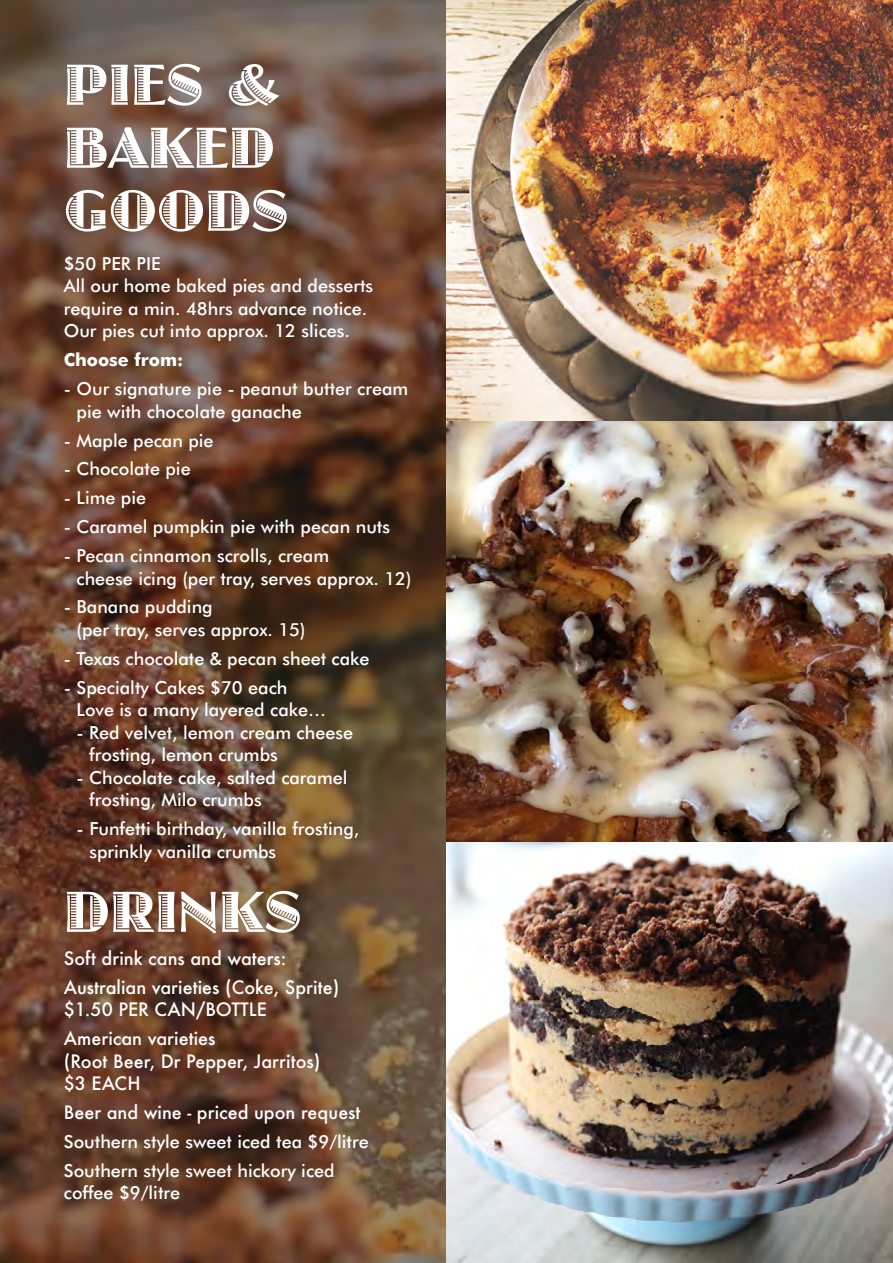
<style>
.page{position:relative;width:893px;height:1263px;background:#fff}
.page>*{position:absolute;margin:0;border:0;box-sizing:border-box;transform-origin:0 0}
.t1{font:500 18px/22.5px "Futura BT";color:#fff}
.t2{font:500 18px/28.8px "Futura";color:#fff}
.t3{font:700 18px "Futura BT";color:#fff}
</style>
<div class="page">
<img style="left:446px;top:0;width:447px;height:1263px">
<svg style="left:0;top:0;width:446px;height:1263px;background:#644330"></svg>
<svg style="left:66px;top:190px;width:221px;height:42px"></svg>
<svg style="left:67px;top:127px;width:206px;height:41px"></svg>
<svg style="left:67px;top:64px;width:212px;height:42px"></svg>
<svg style="left:67px;top:891px;width:233px;height:42px"></svg>
<p class="t1" style="left:64px;top:252px;width:311px">$50 PER PIE<br>All our home baked pies and desserts require a min. 48hrs advance notice.<br>Our pies cut into approx. 12 slices.</p>
<p class="t3" style="left:64px;top:349px;width:121px">Choose from:</p>
<p class="t1" style="left:77px;top:377px;width:333px;text-indent:-13px">- Our signature pie - peanut butter cream pie with chocolate ganache</p>
<p class="t1" style="left:64px;top:429px;width:151px">- Maple pecan pie</p>
<p class="t1" style="left:64px;top:458px;width:128px">- Chocolate pie</p>
<p class="t1" style="left:64px;top:486px;width:84px">- Lime pie</p>
<p class="t1" style="left:64px;top:515px;width:328px">- Caramel pumpkin pie with pecan nuts</p>
<p class="t1" style="left:77px;top:544px;width:337px;text-indent:-13px">- Pecan cinnamon scrolls, cream<br>cheese icing (per tray, serves approx. 12)</p>
<p class="t1" style="left:77px;top:596px;width:231px;text-indent:-13px">- Banana pudding<br>(per tray, serves approx. 15)</p>
<p class="t1" style="left:64px;top:647px;width:307px">- Texas chocolate &amp; pecan sheet cake</p>
<p class="t1" style="left:77px;top:676px;width:251px;text-indent:-13px">- Specialty Cakes $70 each<br>Love is a many layered cake…</p>
<p class="t1" style="left:89px;top:721px;width:265px;text-indent:-13px">- Red velvet, lemon cream cheese frosting, lemon crumbs</p>
<p class="t1" style="left:89px;top:766px;width:260px;text-indent:-13px">- Chocolate cake, salted caramel frosting, Milo crumbs</p>
<p class="t1" style="left:89px;top:817px;width:271px;text-indent:-13px">- Funfetti birthday, vanilla frosting, sprinkly vanilla crumbs</p>
<p class="t2" style="left:64px;top:944px;width:277px">Soft drink cans and waters:<br>Australian varieties (Coke, Sprite)</p>
<p class="t2" style="left:64px;top:995px;width:205px">$1.50 PER CAN/BOTTLE<br>American varieties</p>
<p class="t2" style="left:64px;top:1050px;width:258px;line-height:22.5px">(Root Beer, Dr Pepper, Jarritos) $3 EACH</p>
<p class="t2" style="left:64px;top:1098px;width:298px">Beer and wine - priced upon request</p>
<p class="t1" style="left:64px;top:1127px;width:306px;line-height:28.8px">Southern style sweet iced tea $9/litre<br>Southern style sweet hickory iced</p>
<p class="t1" style="left:64px;top:1182px;width:118px">coffee $9/litre</p>
</div>
